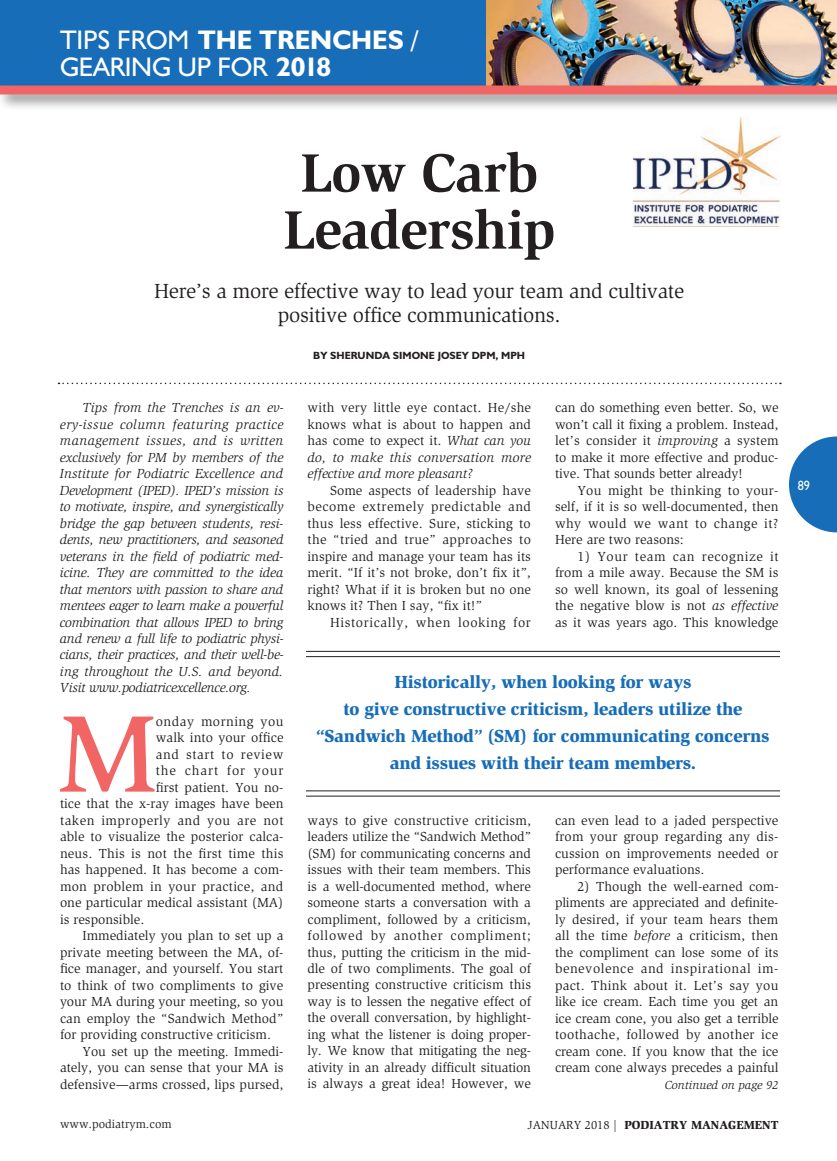
<style>
.page{position:relative;width:837px;height:1161px;background:#fff}
.page>*{position:absolute;margin:0;border:0;box-sizing:border-box;transform-origin:0 0}
.t1{font:500 112.05px "Slimbach";color:#f16664}
.t2{font:700 55.5px/57px "Slimbach";letter-spacing:-.015em;color:#231f20;text-align:center}
.t3{font:27px "Humanist 521 BT";letter-spacing:-.01em;color:#fff}
.t4{font:700 27px "Humanist 521 BT";color:#fff}
.t5{font:21px/24px "Slimbach";letter-spacing:-.015em;color:#231f20;text-align:center}
.t6{font:900 18px/27px "Slimbach";letter-spacing:-.015em;color:#176db7;text-align:center}
.t7{font:13.5px/16.5px "Slimbach";color:#231f20;text-align:justify}
.t8{font:italic 13.5px/16.5px "Slimbach";letter-spacing:-.02em;color:#231f20;text-align:justify}
.t9{font:13.5px "Slimbach";letter-spacing:.045em;color:#231f20}
.t10{font:13.5px "Slimbach";letter-spacing:.035em;color:#231f20}
.t11{font:13.5px "Slimbach";letter-spacing:.065em;color:#231f20}
.t12{font:13.5px "Humanist 521 BT";color:#fff;scale:.9 1}
.t13{font:900 12px "Slimbach";color:#231f20}
.t14{font:12px "Slimbach";color:#231f20}
.t15{font:italic 12px "Slimbach";color:#231f20}
.t16{font:700 10.5px "Humanist 521 BT";color:#231f20}
.s1{font-weight:700}
.s2{font-weight:400}
.s3{font-style:italic}
</style>
<div class="page">
<svg style="left:789px;top:436px;width:48px;height:96px"></svg>
<svg style="left:58px;top:383px;width:723px;height:1px"></svg>
<hr style="left:306px;top:651px;width:474px;height:1px;background:#231f20">
<hr style="left:306px;top:656px;width:474px;height:1px;background:#231f20">
<hr style="left:306px;top:790px;width:474px;height:1px;background:#231f20">
<hr style="left:306px;top:796px;width:474px;height:1px;background:#231f20">
<img style="left:634px;top:117px;width:147px;height:109px">
<img style="left:486px;top:0;width:351px;height:82px">
<div style="left:0;top:0;width:486px;height:88px;background:#176db7"></div>
<div style="left:0;top:82px;width:837px;height:29px;background:#231f20;opacity:.5"></div>
<div style="left:0;top:86px;width:837px;height:8px;background:#f16664"></div>
<h3 class="t3" style="left:60px;top:23px;width:236px">TIPS FROM <span class="s1">THE TREN</span></h3>
<h3 class="t4" style="left:332px;top:23px;width:88px">CHES <span class="s2">/</span></h3>
<h3 class="t3" style="left:60px;top:50px;width:273px">GEARING UP FOR <span class="s1">2018</span></h3>
<h2 class="t2" style="left:283px;top:144px;width:274px">Low Carb<br>Leadership</h2>
<h3 class="t5" style="left:154px;top:279px;width:532px">Here’s a more effective way to lead your team and cultivate positive office communications.</h3>
<p class="t8" style="left:60px;top:399px;width:225px;text-indent:23px">Tips from the Trenches is an ev&shy;ery-issue column featuring practice management issues, and is written exclusively for PM by members of the Institute for Podiatric Excellence and Development (IPED). IPED’s mission is to motivate, inspire, and synergistically bridge the gap between students, resi&shy;dents, new practitioners, and seasoned veterans in the field of podiatric med&shy;icine. They are committed to the idea that mentors with passion to share and mentees eager to learn make a powerful combination that allows IPED to bring and renew a full life to podiatric physi&shy;cians, their practices, and their well-be&shy;ing throughout the U.S. and beyond.<br>Visit www.podiatricexcellence.org.</p>
<h1 class="t1" style="left:58px;top:687px;width:101px">M</h1>
<p class="t10" style="left:156px;top:713px;width:129px">onday morning you</p>
<p class="t7" style="left:156px;top:729px;width:129px">walk into your office</p>
<p class="t9" style="left:156px;top:746px;width:129px">and start to review</p>
<p class="t11" style="left:156px;top:763px;width:129px">the chart for your</p>
<p class="t7" style="left:156px;top:779px;width:129px">first patient. You no-</p>
<p class="t7" style="left:60px;top:795px;width:225px">tice that the x-ray images have been</p>
<p class="t10" style="left:60px;top:812px;width:225px">taken improperly and you are not</p>
<p class="t7" style="left:60px;top:828px;width:225px">able to visualize the posterior calca-</p>
<p class="t7" style="left:60px;top:845px;width:225px">neus. This is not the first time this</p>
<p class="t7" style="left:60px;top:861px;width:225px">has happened. It has become a com-</p>
<p class="t7" style="left:60px;top:878px;width:225px">mon problem in your practice, and</p>
<p class="t7" style="left:60px;top:894px;width:225px">one particular medical assistant (MA)</p>
<p class="t7" style="left:60px;top:911px;width:86px">is responsible.</p>
<p class="t7" style="left:83px;top:927px;width:202px">Immediately you plan to set up a</p>
<p class="t7" style="left:60px;top:944px;width:225px">private meeting between the MA, of-</p>
<p class="t7" style="left:60px;top:960px;width:225px">fice manager, and yourself. You start</p>
<p class="t7" style="left:60px;top:977px;width:225px">to think of two compliments to give</p>
<p class="t7" style="left:60px;top:993px;width:225px">your MA during your meeting, so you</p>
<p class="t7" style="left:60px;top:1010px;width:225px">can employ the “Sandwich Method”</p>
<p class="t7" style="left:60px;top:1026px;width:213px">for providing constructive criticism.</p>
<p class="t7" style="left:83px;top:1043px;width:203px">You set up the meeting. Immedi-</p>
<p class="t7" style="left:60px;top:1059px;width:225px">ately, you can sense that your MA is</p>
<p class="t7" style="left:60px;top:1076px;width:225px">defensive—arms crossed, lips pursed,</p>
<p class="t16" style="left:313px;top:349px;width:212px">BY SHERUNDA SIMONE JOSEY DPM, MPH</p>
<p class="t7" style="left:308px;top:399px;width:225px">with very little eye contact. He/she knows what is about to happen and has come to expect it. <span class="s3">What can you do, to make this conversation more effective and more pleasant?</span></p>
<p class="t7" style="left:308px;top:482px;width:225px;text-indent:23px">Some aspects of leadership have become extremely predictable and thus less effective. Sure, sticking to the “tried and true” approaches to inspire and manage your team has its merit. “If it’s not broke, don’t fix it”, right? What if it is broken but no one knows it? Then I say, “fix it!”</p>
<p class="t9" style="left:330px;top:614px;width:202px">Historically, when looking for</p>
<p class="t7" style="left:555px;top:399px;width:225px">can do something even better. So, we won’t call it fixing a problem. Instead, let’s consider it <span class="s3">improving</span> a system to make it more effective and produc&shy;tive. That sounds better already!</p>
<p class="t7" style="left:555px;top:482px;width:225px;text-indent:23px">You might be thinking to your&shy;self, if it is so well-documented, then why would we want to change it?<br>Here are two reasons:</p>
<p class="t7" style="left:555px;top:548px;width:225px;text-indent:23px">1) Your team can recognize it from a mile away. Because the SM is so well known, its goal of lessening the negative blow is not <span class="s3">as effective </span>as it was years ago. This knowledge</p>
<h3 class="t6" style="left:316px;top:668px;width:455px">Historically, when looking for ways<br>to give constructive criticism, leaders utilize the “Sandwich Method” (SM) for communicating concerns and issues with their team members.</h3>
<p class="t7" style="left:308px;top:812px;width:225px">ways to give constructive criticism, leaders utilize the “Sandwich Method” (SM) for communicating concerns and issues with their team members. This is a well-documented method, where someone starts a conversation with a compliment, followed by a criticism, followed by another compliment; thus, putting the criticism in the mid&shy;dle of two compliments. The goal of presenting constructive criticism this way is to lessen the negative effect of the overall conversation, by highlight&shy;ing what the listener is doing proper&shy;ly. We know that mitigating the neg&shy;ativity in an already difficult situation is always a great idea! However, we</p>
<p class="t7" style="left:555px;top:812px;width:225px">can even lead to a jaded perspective from your group regarding any dis&shy;cussion on improvements needed or performance evaluations.</p>
<p class="t7" style="left:555px;top:878px;width:225px;text-indent:23px">2) Though the well-earned com&shy;pliments are appreciated and definite&shy;ly desired, if your team hears them all the time <span class="s3">before</span> a criticism, then the compliment can lose some of its benevolence and inspirational im&shy;pact. Think about it. Let’s say you like ice cream. Each time you get an ice cream cone, you also get a terrible toothache, followed by another ice cream cone. If you know that the ice cream cone always precedes a painful</p>
<p class="t15" style="left:665px;top:1078px;width:115px">Continued on page 92</p>
<p class="t14" style="left:60px;top:1117px;width:113px">www.podiatrym.com</p>
<p class="t13" style="left:528px;top:1117px;width:252px"><span class="s2">JANUARY 2018 |</span> PODIATRY MANAGEMENT</p>
<p class="t12" style="left:798px;top:477px;width:15px">89</p>
</div>
